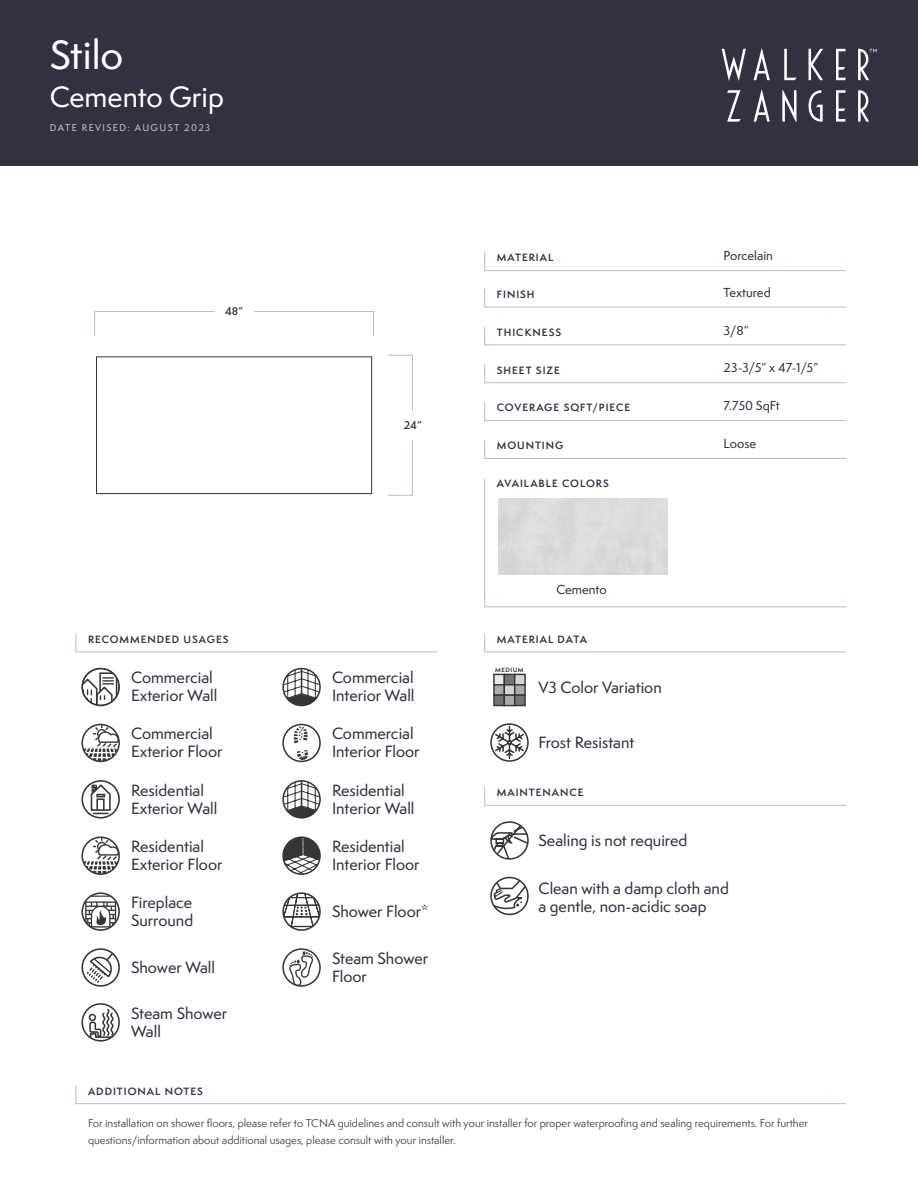
<style>
.page{position:relative;width:918px;height:1188px;background:#fff}
.page>*{position:absolute;margin:0;border:0;box-sizing:border-box;transform-origin:0 0}
.t1{font:500 37.5px "Semplicita Pro";color:#fff}
.t2{font:500 27px "Semplicita Pro";color:#fff}
.t3{font:500 15px/18px "Semplicita Pro";color:#313140}
.t4{font:500 12px "Semplicita Pro";color:#313140}
.t5{font:10.5px/16.5px "Semplicita Pro";color:#313140}
.t6{font:600 10.5px "Semplicita Pro";color:#373535}
.t7{font:600 9.75px "Semplicita Pro";letter-spacing:.1em;color:#313140}
.t8{font:500 9px "Semplicita Pro";letter-spacing:.15em;color:#bfbfe0}
.t9{font:700 5.7px "Semplicita Pro";letter-spacing:.1em;color:#373535}
</style>
<div class="page">
<div style="left:0;top:0;width:918px;height:166px;background:#313140"></div>
<svg style="left:809px;top:49px;width:14px;height:31px"></svg>
<svg style="left:722px;top:49px;width:24px;height:32px"></svg>
<svg style="left:754px;top:48px;width:16px;height:32px"></svg>
<svg style="left:784px;top:49px;width:12px;height:31px"></svg>
<svg style="left:836px;top:49px;width:9px;height:31px"></svg>
<svg style="left:858px;top:90px;width:11px;height:32px"></svg>
<svg style="left:754px;top:90px;width:16px;height:32px"></svg>
<svg style="left:782px;top:90px;width:15px;height:32px"></svg>
<svg style="left:809px;top:90px;width:14px;height:32px"></svg>
<svg style="left:727px;top:90px;width:14px;height:32px"></svg>
<svg style="left:836px;top:90px;width:9px;height:32px"></svg>
<svg style="left:858px;top:49px;width:19px;height:31px"></svg>
<svg style="left:484px;top:252px;width:363px;height:19px"></svg>
<svg style="left:484px;top:326px;width:363px;height:20px"></svg>
<svg style="left:484px;top:402px;width:363px;height:19px"></svg>
<svg style="left:484px;top:288px;width:363px;height:20px"></svg>
<svg style="left:484px;top:364px;width:363px;height:20px"></svg>
<svg style="left:484px;top:440px;width:363px;height:19px"></svg>
<svg style="left:484px;top:633px;width:363px;height:20px"></svg>
<svg style="left:484px;top:787px;width:363px;height:19px"></svg>
<svg style="left:75px;top:633px;width:363px;height:20px"></svg>
<svg style="left:484px;top:478px;width:363px;height:130px"></svg>
<div style="left:494px;top:674px;width:10px;height:11px;background:#e7e8e9"></div>
<div style="left:493px;top:674px;width:12px;height:12px;border:1px solid #373535"></div>
<div style="left:504px;top:674px;width:11px;height:12px;background:#737577;border:1px solid #373535"></div>
<div style="left:494px;top:685px;width:10px;height:10px;background:#aaacae"></div>
<div style="left:493px;top:684px;width:12px;height:12px;border:1px solid #373535"></div>
<div style="left:504px;top:684px;width:11px;height:12px;background:#d2d4d5;border:1px solid #373535"></div>
<div style="left:494px;top:695px;width:10px;height:11px;background:#737577"></div>
<div style="left:493px;top:694px;width:12px;height:12px;border:1px solid #373535"></div>
<div style="left:504px;top:695px;width:11px;height:11px;background:#aaacae"></div>
<div style="left:504px;top:694px;width:11px;height:12px;border:1px solid #373535"></div>
<div style="left:515px;top:674px;width:10px;height:11px;background:#d2d4d5"></div>
<div style="left:514px;top:674px;width:12px;height:12px;border:1px solid #373535"></div>
<div style="left:515px;top:685px;width:10px;height:10px;background:#aaacae"></div>
<div style="left:514px;top:684px;width:12px;height:12px;border:1px solid #373535"></div>
<div style="left:515px;top:695px;width:10px;height:11px;background:#737577"></div>
<div style="left:514px;top:694px;width:12px;height:12px;border:1px solid #373535"></div>
<svg style="left:493px;top:824px;width:33px;height:33px"></svg>
<div style="left:490px;top:821px;width:39px;height:39px;border:2px solid #373535;border-radius:50%"></div>
<svg style="left:83px;top:672px;width:35px;height:33px"></svg>
<div style="left:81px;top:668px;width:39px;height:38px;border:2px solid #373535;border-radius:50%"></div>
<svg style="left:83px;top:724px;width:36px;height:37px"></svg>
<hr style="left:82px;top:747px;width:37px;height:2px;background:#fff">
<div style="left:81px;top:724px;width:39px;height:38px;border:2px solid #373535;border-radius:50%"></div>
<svg style="left:283px;top:669px;width:37px;height:37px"></svg>
<div style="left:282px;top:668px;width:39px;height:38px;border:2px solid #373535;border-radius:50%"></div>
<svg style="left:84px;top:839px;width:35px;height:35px"></svg>
<hr style="left:82px;top:860px;width:37px;height:1px;background:#fff">
<div style="left:81px;top:836px;width:39px;height:39px;border:2px solid #373535;border-radius:50%"></div>
<div style="left:282px;top:724px;width:39px;height:38px;border:2px solid #373535;border-radius:50%"></div>
<svg style="left:294px;top:726px;width:14px;height:17px"></svg>
<svg style="left:297px;top:750px;width:11px;height:10px"></svg>
<svg style="left:284px;top:781px;width:36px;height:35px"></svg>
<div style="left:282px;top:780px;width:39px;height:39px;border:2px solid #373535;border-radius:50%"></div>
<svg style="left:81px;top:780px;width:39px;height:39px"></svg>
<svg style="left:284px;top:839px;width:37px;height:36px"></svg>
<div style="left:282px;top:836px;width:39px;height:39px;border:2px solid #373535;border-radius:50%"></div>
<svg style="left:494px;top:726px;width:31px;height:33px"></svg>
<div style="left:490px;top:723px;width:39px;height:39px;border:2px solid #373535;border-radius:50%"></div>
<div style="left:490px;top:877px;width:39px;height:38px;border:2px solid #373535;border-radius:50%"></div>
<svg style="left:491px;top:878px;width:37px;height:33px"></svg>
<div style="left:96px;top:356px;width:276px;height:138px;border:1px solid #313140"></div>
<div style="left:94px;top:311px;width:280px;height:25px;border:1px solid #b7b9da"></div>
<div style="left:214px;top:303px;width:40px;height:16px;background:#fff"></div>
<div style="left:388px;top:355px;width:25px;height:141px;border:1px solid #b7b9da"></div>
<div style="left:384px;top:411px;width:58px;height:29px;background:#fff"></div>
<div style="left:498px;top:499px;width:170px;height:75px;background:#dbdbdb"></div>
<svg style="left:81px;top:892px;width:39px;height:39px"></svg>
<div style="left:81px;top:1003px;width:39px;height:39px;border:2px solid #373535;border-radius:50%"></div>
<svg style="left:88px;top:1007px;width:28px;height:32px"></svg>
<svg style="left:81px;top:948px;width:39px;height:39px"></svg>
<svg style="left:282px;top:892px;width:39px;height:39px"></svg>
<svg style="left:287px;top:951px;width:28px;height:36px"></svg>
<div style="left:282px;top:948px;width:39px;height:39px;border:2px solid #373535;border-radius:50%"></div>
<svg style="left:75px;top:1085px;width:772px;height:19px"></svg>
<h1 class="t1" style="left:50px;top:28px;width:75px">Stilo</h1>
<h2 class="t2" style="left:50px;top:77px;width:175px">Cemento Grip</h2>
<p class="t8" style="left:50px;top:121px;width:162px">DATE REVISED: AUGUST 2023</p>
<p class="t6" style="left:225px;top:303px;width:20px">48”</p>
<p class="t7" style="left:88px;top:632px;width:142px">RECOMMENDED USAGES</p>
<p class="t3" style="left:131px;top:669px;width:88px">Commercial<br>Exterior Wall</p>
<p class="t3" style="left:131px;top:725px;width:93px">Commercial<br>Exterior Floor</p>
<p class="t3" style="left:131px;top:781px;width:88px">Residential<br>Exterior Wall</p>
<p class="t3" style="left:131px;top:837px;width:93px">Residential<br>Exterior Floor</p>
<p class="t3" style="left:131px;top:893px;width:64px">Fireplace<br>Surround</p>
<p class="t6" style="left:404px;top:417px;width:20px">24”</p>
<p class="t3" style="left:332px;top:669px;width:84px">Commercial<br>Interior Wall</p>
<p class="t3" style="left:332px;top:725px;width:89px">Commercial<br>Interior Floor</p>
<p class="t3" style="left:332px;top:781px;width:84px">Residential<br>Interior Wall</p>
<p class="t3" style="left:332px;top:837px;width:89px">Residential<br>Interior Floor</p>
<p class="t3" style="left:332px;top:902px;width:98px">Shower Floor*</p>
<p class="t3" style="left:131px;top:958px;width:85px">Shower Wall</p>
<p class="t3" style="left:332px;top:949px;width:98px">Steam Shower<br>Floor</p>
<p class="t3" style="left:131px;top:1004px;width:98px">Steam Shower<br>Wall</p>
<p class="t7" style="left:497px;top:251px;width:58px">MATERIAL</p>
<p class="t4" style="left:724px;top:247px;width:51px">Porcelain</p>
<p class="t7" style="left:497px;top:287px;width:39px">FINISH</p>
<p class="t4" style="left:724px;top:284px;width:49px">Textured</p>
<p class="t7" style="left:497px;top:325px;width:66px">THICKNESS</p>
<p class="t4" style="left:724px;top:322px;width:27px">3/8”</p>
<p class="t7" style="left:497px;top:363px;width:65px">SHEET SIZE</p>
<p class="t4" style="left:724px;top:359px;width:96px">23-3/5” x 47-1/5”</p>
<p class="t7" style="left:497px;top:401px;width:135px">COVERAGE SQFT/PIECE</p>
<p class="t4" style="left:724px;top:397px;width:58px">7.750 SqFt</p>
<p class="t7" style="left:497px;top:439px;width:68px">MOUNTING</p>
<p class="t4" style="left:724px;top:435px;width:34px">Loose</p>
<p class="t7" style="left:497px;top:476px;width:113px">AVAILABLE COLORS</p>
<p class="t4" style="left:556px;top:581px;width:52px">Cemento</p>
<p class="t7" style="left:497px;top:632px;width:92px">MATERIAL DATA</p>
<p class="t9" style="left:495px;top:665px;width:30px">MEDIUM</p>
<p class="t3" style="left:538px;top:678px;width:125px">V3 Color Variation</p>
<p class="t3" style="left:538px;top:733px;width:97px">Frost Resistant</p>
<p class="t7" style="left:497px;top:785px;width:88px">MAINTENANCE</p>
<p class="t3" style="left:538px;top:831px;width:150px">Sealing is not required</p>
<p class="t3" style="left:538px;top:879px;width:192px">Clean with a damp cloth and a gentle, non-acidic soap</p>
<p class="t7" style="left:88px;top:1084px;width:117px">ADDITIONAL NOTES</p>
<p class="t5" style="left:88px;top:1115px;width:721px">For installation on shower floors, please refer to TCNA guidelines and consult with your installer for proper waterproofing and sealing requirements. For further questions/information about additional usages, please consult with your installer.</p>
</div>
